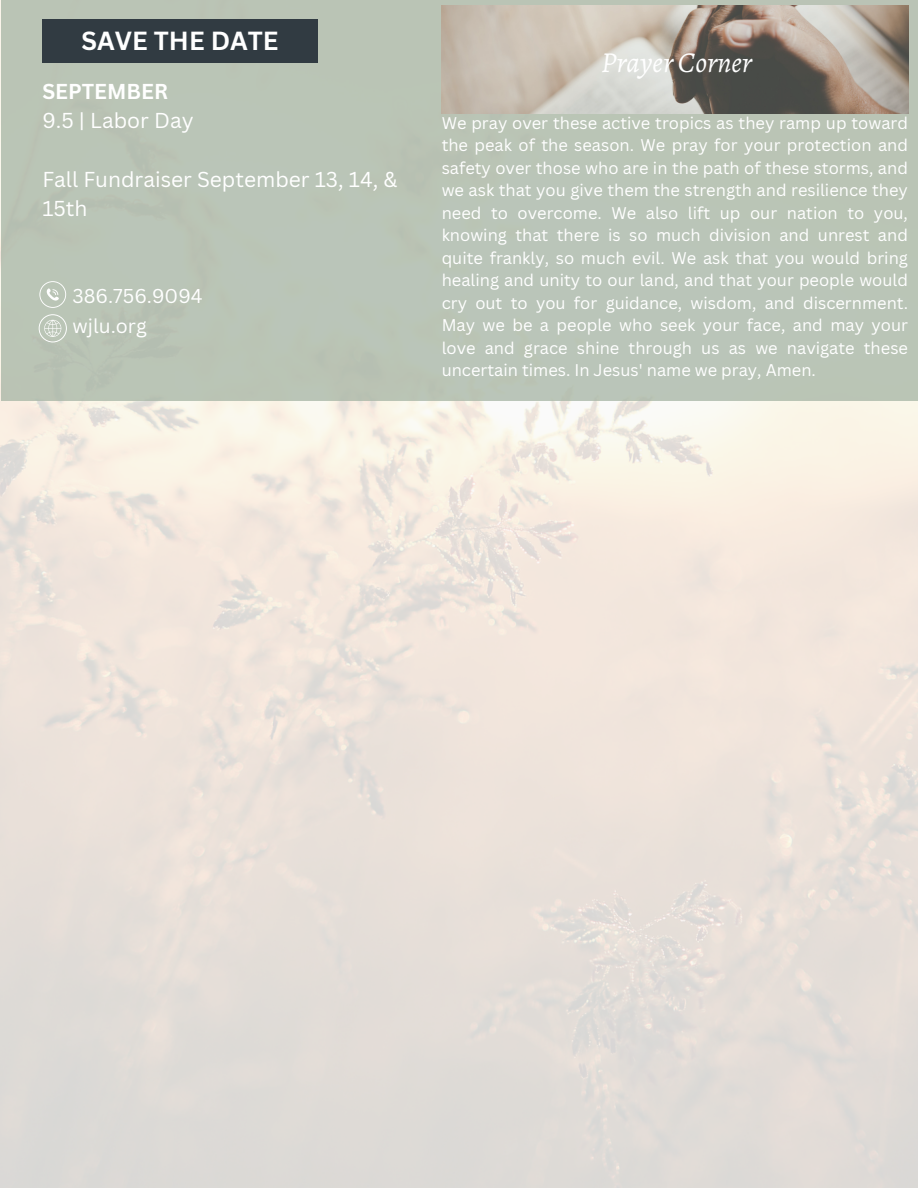
<style>
.page{position:relative;width:918px;height:1188px;background:#fff}
.page>*{position:absolute;margin:0;border:0;box-sizing:border-box;transform-origin:0 0}
.t1{font:italic 28.95px "Alegreya";color:#fff}
.t2{font:700 25.5px "Canva Sans";color:#fff}
.t3{font:21px/29.2px "Canva Sans";color:#fff}
.t4{font:700 21px "Canva Sans";color:#fff}
.t5{font:19.5px "Canva Sans";color:#fff}
.t6{font:16.5px/22.5px "Canva Sans";color:#fff;text-align:justify}
</style>
<div class="page">
<div style="left:1px;top:0;width:917px;height:400px;background:#bac5b6"></div>
<img style="left:442px;top:6px;width:467px;height:108px">
<div style="left:42px;top:20px;width:276px;height:43px;background:#313b42"></div>
<svg style="left:39px;top:281px;width:27px;height:27px"></svg>
<svg style="left:39px;top:314px;width:28px;height:28px"></svg>
<p class="t2" style="left:82px;top:23px;width:199px">SAVE THE DATE</p>
<p class="t4" style="left:42px;top:77px;width:127px">SEPTEMBER</p>
<p class="t3" style="left:42px;top:105px;width:153px">9.5 | Labor Day</p>
<p class="t3" style="left:42px;top:164px;width:356px">Fall Fundraiser September 13, 14, &amp;<br>15th</p>
<p class="t5" style="left:73px;top:282px;width:132px">386.756.9094</p>
<p class="t5" style="left:73px;top:312px;width:76px">wjlu.org</p>
<p class="t1" style="left:601px;top:42px;width:152px">Prayer Corner</p>
<p class="t6" style="left:442px;top:111px;width:468px">We pray over these active tropics as they ramp up toward the peak of the season. We pray for your protection and safety over those who are in the path of these storms, and we ask that you give them the strength and resilience they need to overcome. We also lift up our nation to you, knowing that there is so much division and unrest and quite frankly, so much evil. We ask that you would bring healing and unity to our land, and that your people would cry out to you for guidance, wisdom, and discernment.<br>May we be a people who seek your face, and may your love and grace shine through us as we navigate these uncertain times. In Jesus' name we pray, Amen.</p>
</div>
